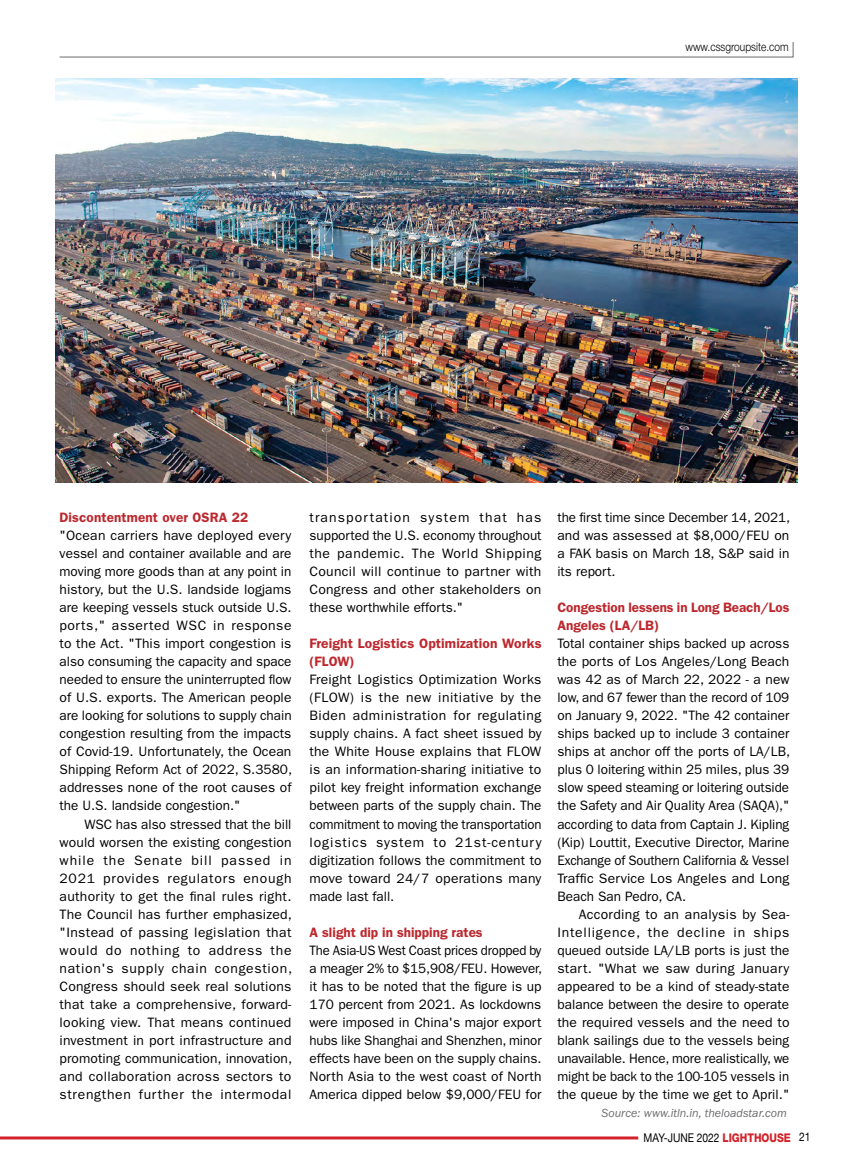
<style>
.page{position:relative;width:851px;height:1170px;background:#fff}
.page>*{position:absolute;margin:0;border:0;box-sizing:border-box;transform-origin:0 0}
.t1{font:13.65px/18px "ITC Franklin Gothic Std";letter-spacing:.005em;color:#000;text-align:justify}
.t2{font:13.65px/18px "ITC Franklin Gothic Std";letter-spacing:.005em;color:#000;text-align:justify;scale:.96 1}
.t3{font:600 13.65px/18px "ITC Franklin Gothic Std";color:#bc282e}
.t4{font:italic 12.15px "ITC Franklin Gothic Std";color:#6b6c6f}
.t5{font:12px "Helvetica Neue";color:#000;scale:.85 1}
.t6{font:300 12px "Helvetica Neue Cyr";color:#000;scale:.85 1}
.s1{font-family:"Helvetica Neue LT Std";font-weight:800;color:#d2232a}
</style>
<div class="page">
<svg style="left:59px;top:42px;width:734px;height:16px"></svg>
<hr style="left:0;top:1136px;width:638px;height:3px;background:#d2232a">
<img style="left:55px;top:79px;width:742px;height:404px">
<p class="t6" style="left:685px;top:40px;width:123px">www.cssgroupsite.com</p>
<p class="t3" style="left:60px;top:508px;width:190px">Discontentment over OSRA 22</p>
<p class="t1" style="left:60px;top:526px;width:234px">"Ocean carriers have deployed every vessel and container available and are moving more goods than at any point in history, but the U.S. landside logjams are keeping vessels stuck outside U.S. ports," asserted WSC in response to the Act. "This import congestion is also consuming the capacity and space needed to ensure the uninterrupted flow of U.S. exports. The American people are looking for solutions to supply chain congestion resulting from the impacts of Covid-19. Unfortunately, the Ocean Shipping Reform Act of 2022, S.3580, addresses none of the root causes of the U.S. landside congestion."</p>
<p class="t1" style="left:60px;top:814px;width:234px;text-indent:25px">WSC has also stressed that the bill would worsen the existing congestion while the Senate bill passed in 2021 provides regulators enough authority to get the final rules right.<br>The Council has further emphasized, "Instead of passing legislation that would do nothing to address the nation's supply chain congestion, Congress should seek real solutions that take a comprehensive, forward&shy;looking view. That means continued investment in port infrastructure and promoting communication, innovation, and collaboration across sectors to strengthen further the intermodal</p>
<p class="t1" style="left:309px;top:508px;width:233px">transportation system that has supported the U.S. economy throughout the pandemic. The World Shipping Council will continue to partner with Congress and other stakeholders on these worthwhile efforts."</p>
<p class="t3" style="left:309px;top:634px;width:233px">Freight Logistics Optimization Works (FLOW)</p>
<p class="t1" style="left:309px;top:670px;width:233px">Freight Logistics Optimization Works (FLOW) is the new initiative by the Biden administration for regulating supply chains. A fact sheet issued by the White House explains that FLOW is an information-sharing initiative to pilot key freight information exchange between parts of the supply chain. The commitment to moving the transportation logistics system to 21st-century digitization follows the commitment to move toward 24/7 operations many made last fall.</p>
<p class="t3" style="left:309px;top:922px;width:175px">A slight dip in shipping rates</p>
<p class="t2" style="left:309px;top:940px;width:244px">The Asia-US West Coast prices dropped by a meager 2% to $15,908/FEU. However, it has to be noted that the figure is up 170 percent from 2021. As lockdowns were imposed in China's major export hubs like Shanghai and Shenzhen, minor effects have been on the supply chains.<br>North Asia to the west coast of North America dipped below $9,000/FEU for</p>
<p class="t1" style="left:557px;top:508px;width:234px">the first time since December 14, 2021, and was assessed at $8,000/FEU on a FAK basis on March 18, S&amp;P said in its report.</p>
<p class="t3" style="left:557px;top:598px;width:233px">Congestion lessens in Long Beach/Los<br>Angeles (LA/LB)</p>
<p class="t1" style="left:557px;top:634px;width:234px">Total container ships backed up across the ports of Los Angeles/Long Beach was 42 as of March 22, 2022 - a new low, and 67 fewer than the record of 109 on January 9, 2022. "The 42 container ships backed up to include 3 container ships at anchor off the ports of LA/LB, plus 0 loitering within 25 miles, plus 39 slow speed steaming or loitering outside the Safety and Air Quality Area (SAQA)," according to data from Captain J. Kipling (Kip) Louttit, Executive Director, Marine Exchange of Southern California &amp; Vessel Traffic Service Los Angeles and Long Beach San Pedro, CA.</p>
<p class="t1" style="left:557px;top:904px;width:233px;text-indent:21px">According to an analysis by Sea-Intelligence, the decline in ships queued outside LA/LB ports is just the start. "What we saw during January appeared to be a kind of steady-state balance between the desire to operate the required vessels and the need to blank sailings due to the vessels being unavailable. Hence, more realistically, we might be back to the 100-105 vessels in the queue by the time we get to April."</p>
<p class="t4" style="left:601px;top:1105px;width:187px">Source: www.itln.in, theloadstar.com</p>
<p class="t5" style="left:643px;top:1129px;width:198px">MAY-JUNE 2022 <span class="s1">LIGHTHOUSE</span> 21</p>
</div>
